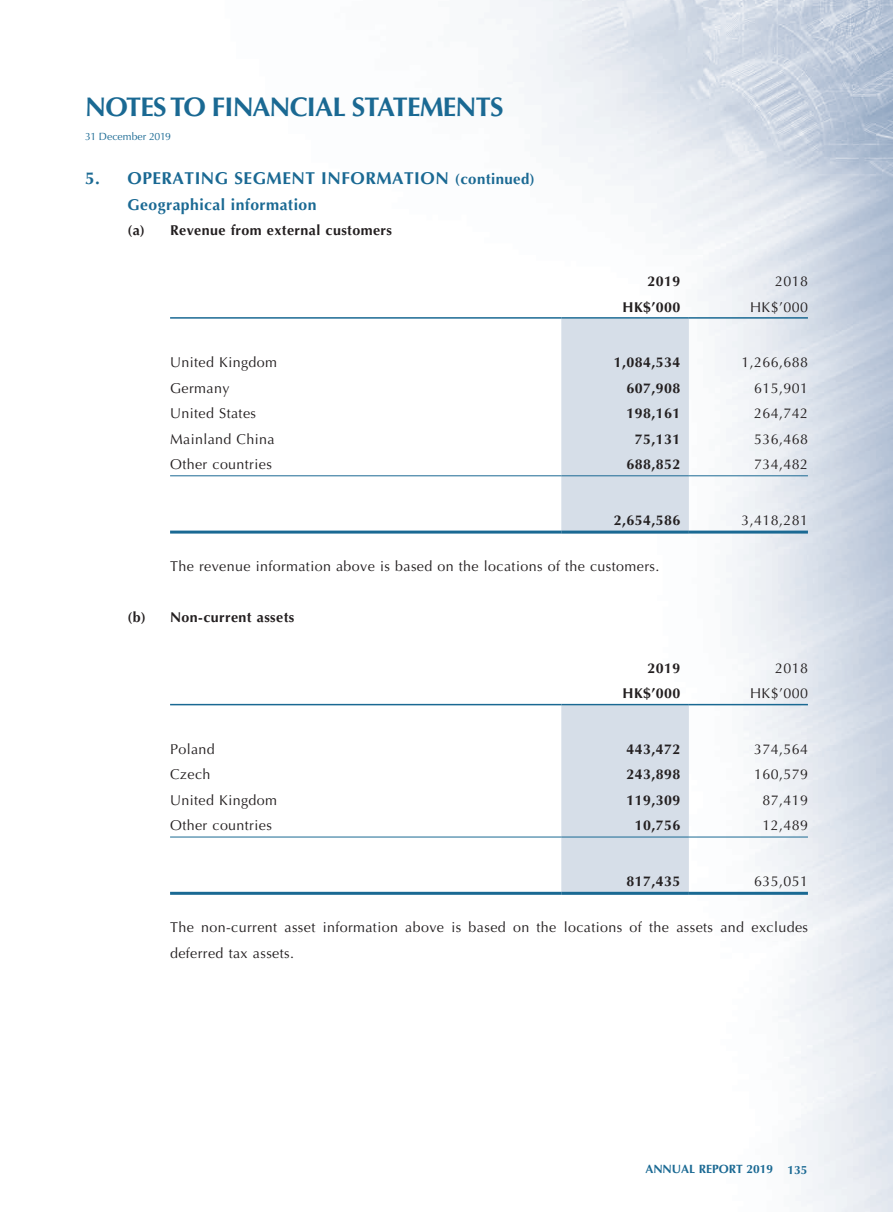
<style>
.page{position:relative;width:893px;height:1212px;background:#fff}
.page>*{position:absolute;margin:0;border:0;box-sizing:border-box;transform-origin:0 0}
.t1{font:700 27px "Optima LT Std";letter-spacing:-.03em;color:#1a6993}
._01_H1{font:700 17.25px "Optima LT Std";letter-spacing:.03em;color:#1a6993}
._02_H2{font:700 15.75px "Optima LT Std";letter-spacing:.03em;color:#1a6993}
._50_Table_txt{font:14.25px "Optima LT Std";letter-spacing:.03em;color:#231f20}
._00_txt{font:14.25px/25.5px "Optima LT Std";letter-spacing:.03em;color:#231f20}
._50_Table_txt-2{font:700 14.25px "Optima LT Std";letter-spacing:.03em;color:#231f20}
._00_txt-2{font:700 14.25px "Optima LT Std";letter-spacing:.03em;color:#231f20}
.t2{font:700 12px "Optima LT Std";color:#1a6993}
.t3{font:10.5px "Optima LT Std";color:#1a6993}
.s1{font-size:15px}
</style>
<div class="page">
<img style="left:170px;top:0;width:723px;height:1212px">
<div style="left:561px;top:319px;width:128px;height:212px;background:#d6dee8"></div>
<hr style="left:170px;top:317px;width:391px;height:2px;background:#1a6993">
<hr style="left:561px;top:317px;width:128px;height:2px;background:#1a6993">
<hr style="left:689px;top:317px;width:119px;height:2px;background:#1a6993">
<hr style="left:170px;top:475px;width:391px;height:1px;background:#1a6993">
<hr style="left:561px;top:475px;width:128px;height:1px;background:#1a6993">
<hr style="left:689px;top:475px;width:119px;height:1px;background:#1a6993">
<hr style="left:170px;top:531px;width:391px;height:3px;background:#1a6993">
<hr style="left:561px;top:531px;width:128px;height:3px;background:#1a6993">
<hr style="left:689px;top:531px;width:119px;height:3px;background:#1a6993">
<div style="left:561px;top:705px;width:128px;height:187px;background:#d6dee8"></div>
<hr style="left:170px;top:704px;width:391px;height:1px;background:#1a6993">
<hr style="left:561px;top:704px;width:128px;height:1px;background:#1a6993">
<hr style="left:689px;top:704px;width:119px;height:1px;background:#1a6993">
<hr style="left:170px;top:837px;width:391px;height:1px;background:#1a6993">
<hr style="left:561px;top:837px;width:128px;height:1px;background:#1a6993">
<hr style="left:689px;top:837px;width:119px;height:1px;background:#1a6993">
<hr style="left:170px;top:892px;width:391px;height:3px;background:#1a6993">
<hr style="left:561px;top:892px;width:128px;height:3px;background:#1a6993">
<hr style="left:689px;top:892px;width:119px;height:3px;background:#1a6993">
<h1 class="t1" style="left:85px;top:91px;width:420px">NOTES TO FINANCIAL STATEMENTS</h1>
<p class="t3" style="left:85px;top:130px;width:87px">31 December 2019</p>
<p class="_01_H1" style="left:85px;top:169px;width:451px">5. OPERATING SEGMENT INFORMATION <span class="s1">(continued)</span></p>
<p class="_02_H2" style="left:128px;top:195px;width:190px">Geographical information</p>
<p class="_00_txt-2" style="left:128px;top:222px;width:266px">(a) Revenue from external customers</p>
<p class="_50_Table_txt-2" style="left:647px;top:273px;width:34px">2019</p>
<p class="_50_Table_txt" style="left:775px;top:273px;width:34px">2018</p>
<p class="_50_Table_txt-2" style="left:622px;top:299px;width:59px">HK$’000</p>
<p class="_50_Table_txt" style="left:750px;top:299px;width:59px">HK$’000</p>
<p class="_50_Table_txt" style="left:170px;top:354px;width:108px">United Kingdom</p>
<p class="_50_Table_txt-2" style="left:614px;top:354px;width:68px">1,084,534</p>
<p class="_50_Table_txt" style="left:741px;top:354px;width:68px">1,266,688</p>
<p class="_50_Table_txt" style="left:170px;top:380px;width:61px">Germany</p>
<p class="_50_Table_txt-2" style="left:626px;top:380px;width:55px">607,908</p>
<p class="_50_Table_txt" style="left:754px;top:380px;width:55px">615,901</p>
<p class="_50_Table_txt" style="left:170px;top:405px;width:87px">United States</p>
<p class="_50_Table_txt-2" style="left:626px;top:405px;width:55px">198,161</p>
<p class="_50_Table_txt" style="left:754px;top:405px;width:55px">264,742</p>
<p class="_50_Table_txt" style="left:170px;top:431px;width:106px">Mainland China</p>
<p class="_50_Table_txt-2" style="left:635px;top:431px;width:47px">75,131</p>
<p class="_50_Table_txt" style="left:754px;top:431px;width:55px">536,468</p>
<p class="_50_Table_txt" style="left:170px;top:456px;width:103px">Other countries</p>
<p class="_50_Table_txt-2" style="left:626px;top:456px;width:55px">688,852</p>
<p class="_50_Table_txt" style="left:754px;top:456px;width:55px">734,482</p>
<p class="_50_Table_txt-2" style="left:614px;top:512px;width:68px">2,654,586</p>
<p class="_50_Table_txt" style="left:741px;top:512px;width:68px">3,418,281</p>
<p class="_00_txt" style="left:170px;top:553px;width:491px">The revenue information above is based on the locations of the customers.</p>
<p class="_00_txt-2" style="left:128px;top:609px;width:168px">(b) Non-current assets</p>
<p class="_50_Table_txt-2" style="left:647px;top:660px;width:34px">2019</p>
<p class="_50_Table_txt" style="left:775px;top:660px;width:34px">2018</p>
<p class="_50_Table_txt-2" style="left:622px;top:685px;width:59px">HK$’000</p>
<p class="_50_Table_txt" style="left:750px;top:685px;width:59px">HK$’000</p>
<p class="_50_Table_txt" style="left:170px;top:741px;width:46px">Poland</p>
<p class="_50_Table_txt-2" style="left:626px;top:741px;width:55px">443,472</p>
<p class="_50_Table_txt" style="left:754px;top:741px;width:55px">374,564</p>
<p class="_50_Table_txt" style="left:170px;top:766px;width:42px">Czech</p>
<p class="_50_Table_txt-2" style="left:626px;top:766px;width:55px">243,898</p>
<p class="_50_Table_txt" style="left:754px;top:766px;width:55px">160,579</p>
<p class="_50_Table_txt" style="left:170px;top:792px;width:108px">United Kingdom</p>
<p class="_50_Table_txt-2" style="left:626px;top:792px;width:55px">119,309</p>
<p class="_50_Table_txt" style="left:762px;top:792px;width:47px">87,419</p>
<p class="_50_Table_txt" style="left:170px;top:817px;width:103px">Other countries</p>
<p class="_50_Table_txt-2" style="left:635px;top:817px;width:47px">10,756</p>
<p class="_50_Table_txt" style="left:762px;top:817px;width:47px">12,489</p>
<p class="_50_Table_txt-2" style="left:626px;top:873px;width:55px">817,435</p>
<p class="_50_Table_txt" style="left:754px;top:873px;width:55px">635,051</p>
<p class="_00_txt" style="left:170px;top:915px;width:640px">The non-current asset information above is based on the locations of the assets and excludes deferred tax assets.</p>
<p class="t2" style="left:645px;top:1162px;width:164px">ANNUAL REPORT 2019 135</p>
</div>
